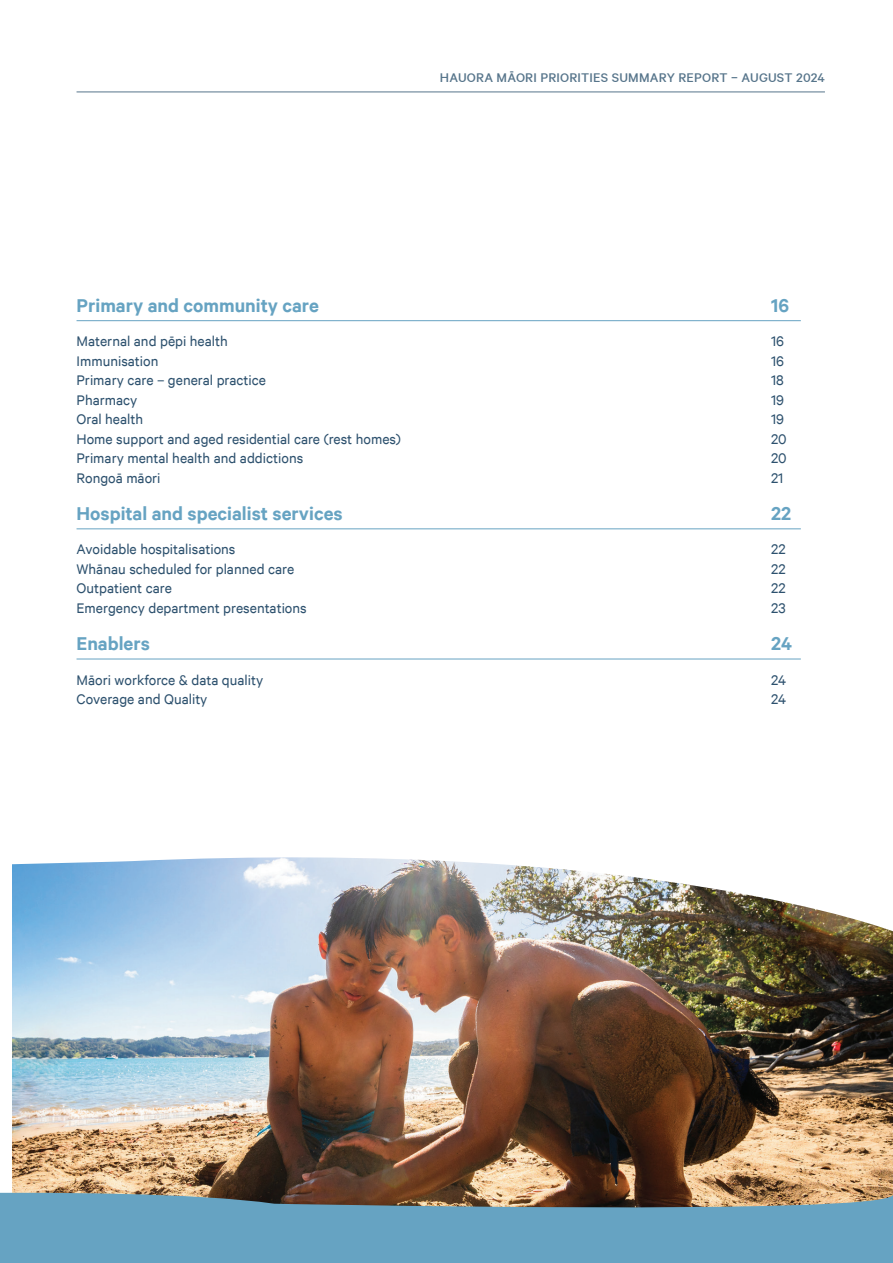
<style>
.page{position:relative;width:893px;height:1263px;background:#fff}
.page>*{position:absolute;margin:0;border:0;box-sizing:border-box;transform-origin:0 0}
.t1{font:600 21px "Calibre";color:#66a3c2}
.t2{font:15.75px "Calibre";color:#2d516e}
.t3{font:500 14.25px "Calibre";letter-spacing:.015em;color:#57758b}
</style>
<div class="page">
<hr style="left:77px;top:92px;width:748px;height:1px;background:#57758b">
<img style="left:13px;top:931px;width:880px;height:197px">
<hr style="left:77px;top:320px;width:724px;height:1px;background:#66a3c2">
<hr style="left:77px;top:528px;width:724px;height:1px;background:#66a3c2">
<hr style="left:77px;top:659px;width:724px;height:1px;background:#66a3c2">
<img style="left:0;top:1128px;width:893px;height:135px">
<img style="left:12px;top:857px;width:880px;height:75px">
<p class="t3" style="left:440px;top:69px;width:387px">HAUORA MĀORI PRIORITIES SUMMARY REPORT – AUGUST 2024</p>
<h1 class="t1" style="left:77px;top:293px;width:244px">Primary and community care</h1>
<h1 class="t1" style="left:771px;top:293px;width:19px">16</h1>
<p class="t2" style="left:77px;top:332px;width:153px">Maternal and pēpi health</p>
<p class="t2" style="left:771px;top:332px;width:15px">16</p>
<p class="t2" style="left:77px;top:352px;width:83px">Immunisation</p>
<p class="t2" style="left:771px;top:352px;width:15px">16</p>
<p class="t2" style="left:77px;top:371px;width:191px">Primary care – general practice</p>
<p class="t2" style="left:771px;top:371px;width:14px">18</p>
<p class="t2" style="left:77px;top:391px;width:62px">Pharmacy</p>
<p class="t2" style="left:771px;top:391px;width:15px">19</p>
<p class="t2" style="left:77px;top:410px;width:68px">Oral health</p>
<p class="t2" style="left:771px;top:410px;width:15px">19</p>
<p class="t2" style="left:77px;top:430px;width:326px">Home support and aged residential care (rest homes)</p>
<p class="t2" style="left:771px;top:430px;width:17px">20</p>
<p class="t2" style="left:77px;top:449px;width:228px">Primary mental health and addictions</p>
<p class="t2" style="left:771px;top:449px;width:17px">20</p>
<p class="t2" style="left:77px;top:469px;width:86px">Rongoā māori</p>
<p class="t2" style="left:771px;top:469px;width:14px">21</p>
<h1 class="t1" style="left:77px;top:501px;width:268px">Hospital and specialist services</h1>
<h1 class="t1" style="left:771px;top:501px;width:22px">22</h1>
<p class="t2" style="left:77px;top:540px;width:160px">Avoidable hospitalisations</p>
<p class="t2" style="left:771px;top:540px;width:16px">22</p>
<p class="t2" style="left:77px;top:560px;width:219px">Whānau scheduled for planned care</p>
<p class="t2" style="left:771px;top:560px;width:16px">22</p>
<p class="t2" style="left:77px;top:579px;width:97px">Outpatient care</p>
<p class="t2" style="left:771px;top:579px;width:16px">22</p>
<p class="t2" style="left:77px;top:599px;width:232px">Emergency department presentations</p>
<p class="t2" style="left:771px;top:599px;width:16px">23</p>
<h1 class="t1" style="left:77px;top:631px;width:75px">Enablers</h1>
<h1 class="t1" style="left:771px;top:631px;width:22px">24</h1>
<p class="t2" style="left:77px;top:670px;width:188px">Māori workforce &amp; data quality</p>
<p class="t2" style="left:771px;top:670px;width:17px">24</p>
<p class="t2" style="left:77px;top:690px;width:132px">Coverage and Quality</p>
<p class="t2" style="left:771px;top:690px;width:17px">24</p>
</div>
